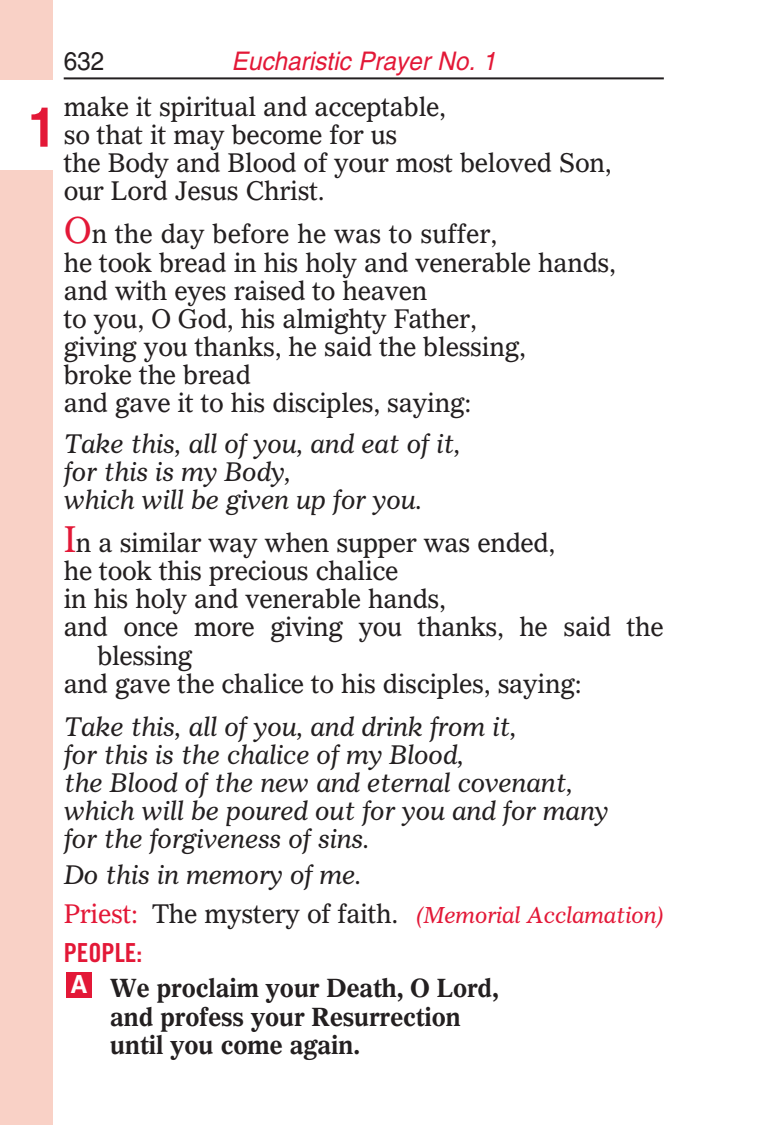
<style>
.page{position:relative;width:765px;height:1125px;background:#fff}
.page>*{position:absolute;margin:0;border:0;box-sizing:border-box;transform-origin:0 0}
.t1{font:700 55px "Helvetica";color:#e31837;scale:.95 1}
.t2{font:26.25px/28px "Gazette LH";letter-spacing:-.015em;color:#231f20;scale:.95 1}
.t3{font:italic 26.25px/28px "Gazette LH";letter-spacing:-.015em;color:#231f20;scale:.95 1}
.t4{font:26.25px "Trade Gothic Bold Cond Twenty";color:#e31837}
.t5{font:700 25.5px/28.2px "Gazette LH";letter-spacing:-.015em;color:#231f20;scale:.95 1}
.t6{font:italic 25.5px "Helvetica";color:#e31837;scale:.95 1}
.t7{font:25.5px "Helvetica";color:#231f20;scale:.95 1}
.t8{font:700 25px "Helvetica";color:#fff;scale:.95 1}
.t9{font:italic 22.5px "Gazette LH";letter-spacing:-.015em;color:#e31837;scale:.95 1}
.s1{font-size:36.5px;color:#e31837}
.s2{font-size:36.25px;color:#e31837}
.s3{font-style:normal;font-size:26.25px}
.s4{font-style:normal;font-size:26.25px;color:#231f20}
</style>
<div class="page">
<hr style="left:64px;top:77px;width:600px;height:2px;background:#231f20">
<div style="left:0;top:0;width:53px;height:1125px;background:#f9d1c6"></div>
<div style="left:66px;top:972px;width:26px;height:25px;background:#e31837"></div>
<div style="left:0;top:80px;width:57px;height:90px;background:#fff"></div>
<h1 class="t1" style="left:28px;top:94px;width:32px">1</h1>
<p class="t7" style="left:64px;top:46px;width:44px">632</p>
<p class="t6" style="left:232px;top:46px;width:280px">Eucharistic Prayer No. 1</p>
<p class="t2" style="left:64px;top:92px;width:578px">make it spiritual and acceptable,<br>so that it may become for us<br>the Body and Blood of your most beloved Son, our Lord Jesus Christ.</p>
<p class="t2" style="left:64px;top:220px;width:583px"><span class="s1">O</span>n the day before he was to suffer,<br>he took bread in his holy and venerable hands, and with eyes raised to heaven<br>to you, O God, his almighty Father,<br>giving you thanks, he said the blessing,<br>broke the bread<br>and gave it to his disciples, saying:</p>
<p class="t3" style="left:64px;top:429px;width:419px">Take this, all of you, and eat of it, for this is my Body,<br>which will be given up for you.</p>
<p class="t2" style="left:64px;top:528px;width:519px"><span class="s2">I</span>n a similar way when supper was ended,</p>
<p class="t2" style="left:64px;top:557px;width:354px">he took this precious chalice</p>
<p class="t2" style="left:64px;top:585px;width:404px">in his holy and venerable hands,</p>
<p class="t2" style="left:64px;top:613px;width:633px">and once more giving you thanks, he said the</p>
<p class="t2" style="left:97px;top:641px;width:102px">blessing</p>
<p class="t2" style="left:64px;top:669px;width:547px">and gave the chalice to his disciples, saying:</p>
<p class="t3" style="left:64px;top:712px;width:575px">Take this, all of you, and drink from it,<br>for this is the chalice of my Blood,<br>the Blood of the new and eternal covenant, which will be poured out for you and for many for the forgiveness of sins.</p>
<p class="t3" style="left:64px;top:860px;width:315px">Do this in memory of me.</p>
<p class="t9" style="left:64px;top:901px;width:633px"><span class="s3">Priest:</span> <span class="s4">The mystery of faith.</span> (Memorial Acclamation)</p>
<p class="t4" style="left:64px;top:936px;width:80px">PEOPLE:</p>
<p class="t5" style="left:110px;top:974px;width:411px">We proclaim your Death, O Lord, and profess your Resurrection until you come again.</p>
<p class="t8" style="left:70px;top:969px;width:20px">A</p>
</div>
